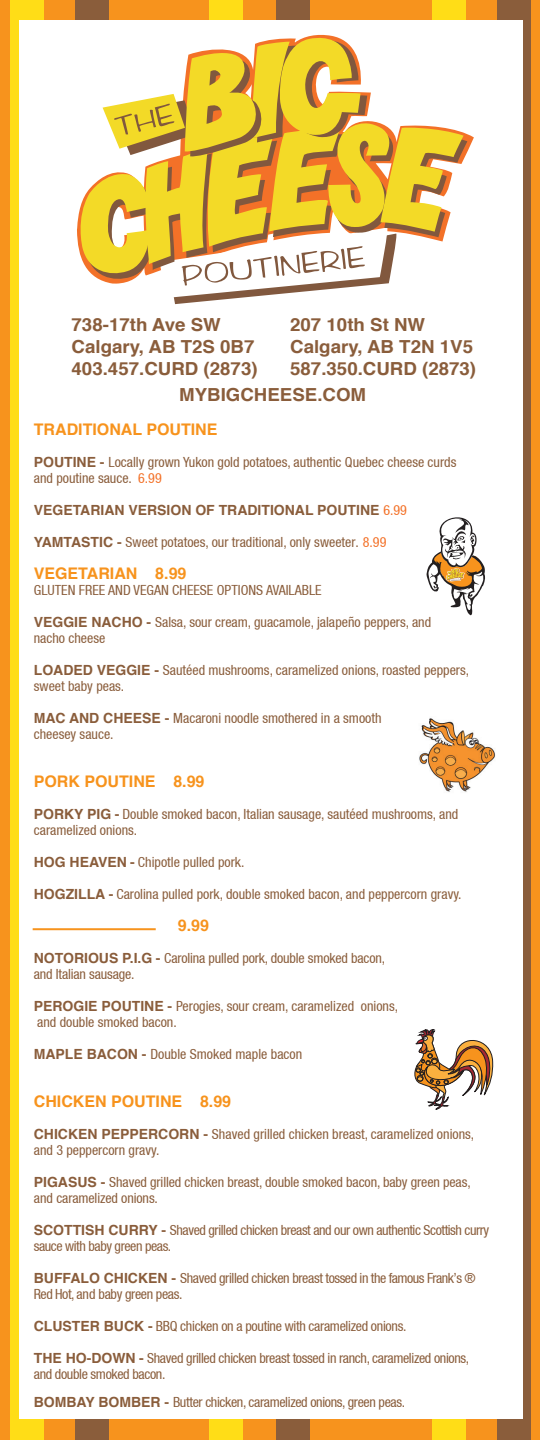
<style>
.page{position:relative;width:540px;height:1440px;background:#f7931d}
.page>*{position:absolute;margin:0;border:0;box-sizing:border-box;transform-origin:0 0}
.t1{font:700 18px/21.6px "Helvetica";color:#8a5d3b;scale:1.04 1}
.t2{font:700 16px "Helvetica";color:#f7931d}
.t3{font:condensed 14px/16px "Helvetica Neue LT";color:#8a5d3b}
.t4{font:condensed 14px/16px "Helvetica Neue LT";letter-spacing:-.025em;color:#8a5d3b}
.t5{font:condensed 14px/16px "Helvetica Neue LT";letter-spacing:-.03em;color:#8a5d3b}
.t6{font:condensed 14px "Helvetica Neue LT";letter-spacing:-.02em;color:#8a5d3b}
.t7{font:700 14px "Helvetica";color:#8a5d3b}
.s1{font-family:"Helvetica";font-weight:700;font-stretch:normal}
.s2{color:#f37128}
.s3{font-family:"Helvetica Neue LT";font-weight:400;font-stretch:condensed;color:#f37128}
</style>
<div class="page">
<div style="left:10px;top:0;width:33px;height:1440px;background:#ffdd17"></div>
<div style="left:75px;top:0;width:33px;height:1440px;background:#8a5d3b"></div>
<div style="left:209px;top:0;width:33px;height:1440px;background:#ffdd17"></div>
<div style="left:276px;top:0;width:33px;height:1440px;background:#8a5d3b"></div>
<div style="left:432px;top:0;width:33px;height:1440px;background:#ffdd17"></div>
<div style="left:497px;top:0;width:33px;height:1440px;background:#8a5d3b"></div>
<div style="left:19px;top:20px;width:504px;height:1398px;background:#fff"></div>
<svg style="left:427px;top:517px;width:58px;height:99px"></svg>
<svg style="left:77px;top:35px;width:390px;height:269px"></svg>
<svg style="left:414px;top:1029px;width:79px;height:81px"></svg>
<img style="left:419px;top:718px;width:77px;height:74px">
<hr style="left:33px;top:928px;width:123px;height:2px;background:#f7931d">
<p class="t1" style="left:72px;top:314px;width:180px">738-17th Ave SW<br>Calgary, AB T2S 0B7<br>403.457.CURD (2873)</p>
<p class="t1" style="left:179px;top:384px;width:181px">MYBIGCHEESE.COM</p>
<p class="t1" style="left:290px;top:314px;width:180px">207 10th St NW<br>Calgary, AB T2N 1V5<br>587.350.CURD (2873)</p>
<p class="t2" style="left:34px;top:417px;width:185px">TRADITIONAL POUTINE</p>
<p class="t3" style="left:34px;top:454px;width:424px"><span class="s1">POUTINE -</span> Locally grown Yukon gold potatoes, authentic Quebec cheese curds and poutine sauce. <span class="s2">6.99</span></p>
<p class="t7" style="left:34px;top:499px;width:375px">VEGETARIAN VERSION OF TRADITIONAL POUTINE <span class="s3">6.99</span></p>
<p class="t3" style="left:34px;top:534px;width:354px"><span class="s1">YAMTASTIC -</span> Sweet potatoes, our traditional, only sweeter. <span class="s2">8.99</span></p>
<p class="t2" style="left:34px;top:561px;width:154px">VEGETARIAN 8.99</p>
<p class="t3" style="left:34px;top:582px;width:289px">GLUTEN FREE AND VEGAN CHEESE OPTIONS AVAILABLE</p>
<p class="t3" style="left:34px;top:614px;width:399px"><span class="s1">VEGGIE NACHO -</span> Salsa, sour cream, guacamole, jalapeño peppers, and nacho cheese</p>
<p class="t3" style="left:34px;top:662px;width:437px"><span class="s1">LOADED VEGGIE -</span> Sautéed mushrooms, caramelized onions, roasted peppers, sweet baby peas.</p>
<p class="t3" style="left:34px;top:710px;width:349px"><span class="s1">MAC AND CHEESE -</span> Macaroni noodle smothered in a smooth cheesey sauce.</p>
<p class="t2" style="left:34px;top:769px;width:172px">PORK POUTINE 8.99</p>
<p class="t3" style="left:34px;top:806px;width:426px"><span class="s1">PORKY PIG -</span> Double smoked bacon, Italian sausage, sautéed mushrooms, and caramelized onions.</p>
<p class="t3" style="left:34px;top:854px;width:212px"><span class="s1">HOG HEAVEN -</span> Chipotle pulled pork.</p>
<p class="t3" style="left:34px;top:886px;width:429px"><span class="s1">HOGZILLA -</span> Carolina pulled pork, double smoked bacon, and peppercorn gravy.</p>
<p class="t2" style="left:178px;top:913px;width:33px">9.99</p>
<p class="t3" style="left:34px;top:950px;width:353px"><span class="s1">NOTORIOUS P.I.G -</span> Carolina pulled pork, double smoked bacon, and Italian sausage.</p>
<p class="t3" style="left:34px;top:998px;width:366px"><span class="s1">PEROGIE POUTINE -</span> Perogies, sour cream, caramelized onions, and double smoked bacon.</p>
<p class="t3" style="left:34px;top:1046px;width:270px"><span class="s1">MAPLE BACON -</span> Double Smoked maple bacon</p>
<p class="t2" style="left:34px;top:1089px;width:199px">CHICKEN POUTINE 8.99</p>
<p class="t3" style="left:34px;top:1126px;width:442px"><span class="s1">CHICKEN PEPPERCORN -</span> Shaved grilled chicken breast, caramelized onions, and 3 peppercorn gravy.</p>
<p class="t3" style="left:34px;top:1174px;width:438px"><span class="s1">PIGASUS -</span> Shaved grilled chicken breast, double smoked bacon, baby green peas, and caramelized onions.</p>
<p class="t5" style="left:34px;top:1222px;width:457px"><span class="s1">SCOTTISH CURRY -</span> Shaved grilled chicken breast and our own authentic Scottish curry sauce with baby green peas.</p>
<p class="t4" style="left:34px;top:1270px;width:444px"><span class="s1">BUFFALO CHICKEN -</span> Shaved grilled chicken breast tossed in the famous Frank’s ®<br>Red Hot, and baby green peas.</p>
<p class="t6" style="left:34px;top:1318px;width:374px"><span class="s1">CLUSTER BUCK -</span> BBQ chicken on a poutine with caramelized onions.</p>
<p class="t4" style="left:34px;top:1350px;width:437px"><span class="s1">THE HO-DOWN -</span> Shaved grilled chicken breast tossed in ranch, caramelized onions, and double smoked bacon.</p>
<p class="t4" style="left:34px;top:1394px;width:373px"><span class="s1">BOMBAY BOMBER -</span> Butter chicken, caramelized onions, green peas.</p>
</div>
